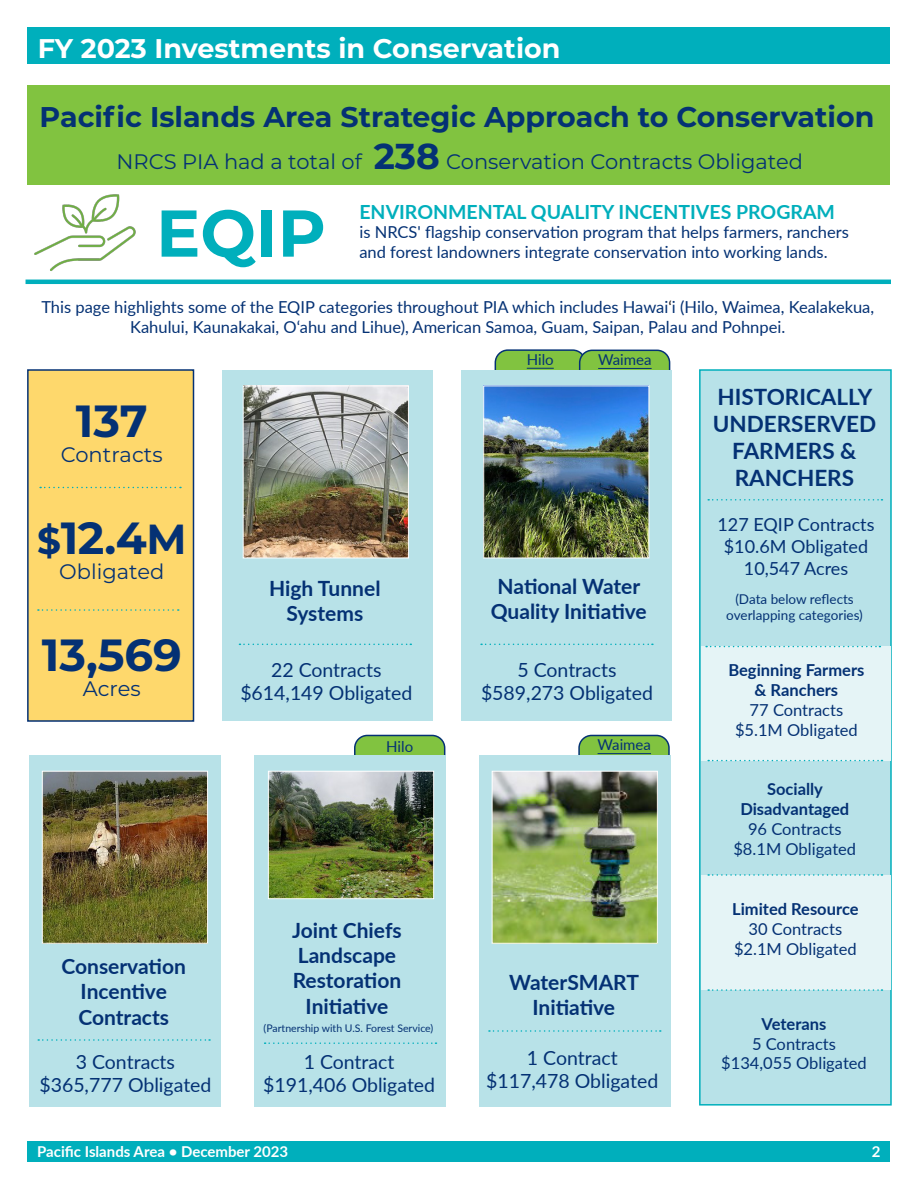
<style>
.page{position:relative;width:918px;height:1188px;background:#fff}
.page>*{position:absolute;margin:0;border:0;box-sizing:border-box;transform-origin:0 0}
.t1{font:700 66px "Montserrat";color:#00afbc}
.t2{font:700 45px "Montserrat";color:#043174}
.t3{font:700 28.5px "Montserrat";color:#043174}
.t4{font:700 27px "Montserrat";color:#fff}
.t5{font:700 22.5px/27px "Lato";color:#043174;text-align:center}
.t6{font:700 21px/25.2px "Lato";color:#043174;text-align:center}
.t7{font:21px "Montserrat";color:#043174}
.t8{font:19.5px "Lato";color:#043174}
.t9{font:700 19.5px "Lato";color:#00afbc}
.t10{font:18px "Lato";color:#043174}
.t11{font:16.5px/19.8px "Lato";color:#043174}
.t12{font:700 16.5px "Lato";color:#043174}
.t13{font:700 15px "Lato";color:#fff}
.t14{font:15px "Lato";color:#043174}
.t15{font:13.5px/16.2px "Lato";color:#043174;text-align:center}
.t16{font:10.5px "Lato";color:#043174}
.s1{font-weight:700;font-size:36px}
.s2{color:#231f20}
.s3{font-size:37.5px}
.s4{font-size:42px}
</style>
<div class="page">
<svg style="left:578px;top:734px;width:92px;height:21px;background:#7fb954"></svg>
<hr style="left:598px;top:753px;width:53px;height:1px;background:#043174">
<svg style="left:354px;top:734px;width:92px;height:21px;background:#7fba54"></svg>
<svg style="left:494px;top:349px;width:177px;height:21px;background:#7bb750"></svg>
<hr style="left:598px;top:368px;width:54px;height:1px;background:#043174">
<div style="left:28px;top:28px;width:862px;height:36px;background:#00afbc"></div>
<div style="left:28px;top:1141px;width:862px;height:20px;background:#00afbc"></div>
<div style="left:27px;top:85px;width:862px;height:100px;background:#81c340"></div>
<hr style="left:26px;top:280px;width:865px;height:4px;background:#00afbc">
<div style="left:27px;top:369px;width:167px;height:353px;background:#fed86c;border:2px solid #043174"></div>
<div style="left:699px;top:369px;width:193px;height:737px;background:#b8e2e8;border:2px solid #00afbc"></div>
<div style="left:29px;top:755px;width:192px;height:351px;background:#b8e2e8"></div>
<div style="left:222px;top:370px;width:211px;height:351px;background:#b8e2e8"></div>
<div style="left:254px;top:755px;width:192px;height:351px;background:#b8e2e8"></div>
<div style="left:461px;top:370px;width:211px;height:351px;background:#b8e2e8"></div>
<div style="left:479px;top:755px;width:191px;height:351px;background:#b8e2e8"></div>
<img style="left:245px;top:388px;width:162px;height:168px">
<div style="left:243px;top:386px;width:166px;height:172px;border:1px solid #fff"></div>
<img style="left:485px;top:388px;width:162px;height:168px">
<img style="left:44px;top:773px;width:162px;height:169px">
<div style="left:42px;top:771px;width:166px;height:173px;border:1px solid #fff"></div>
<img style="left:270px;top:773px;width:162px;height:124px">
<div style="left:268px;top:771px;width:166px;height:128px;border:1px solid #fff"></div>
<img style="left:494px;top:773px;width:162px;height:168px">
<div style="left:492px;top:771px;width:166px;height:172px;border:1px solid #fff"></div>
<svg style="left:239px;top:644px;width:172px;height:1px"></svg>
<svg style="left:40px;top:487px;width:141px;height:1px"></svg>
<img style="left:34px;top:194px;width:105px;height:86px">
<div style="left:701px;top:647px;width:189px;height:114px;background:#e5f4f6"></div>
<div style="left:701px;top:876px;width:189px;height:114px;background:#e5f4f6"></div>
<svg style="left:706px;top:646px;width:174px;height:1px"></svg>
<svg style="left:708px;top:760px;width:174px;height:1px"></svg>
<svg style="left:708px;top:874px;width:174px;height:2px"></svg>
<svg style="left:708px;top:989px;width:174px;height:2px"></svg>
<svg style="left:708px;top:499px;width:174px;height:2px"></svg>
<svg style="left:38px;top:609px;width:141px;height:2px"></svg>
<svg style="left:481px;top:644px;width:172px;height:1px"></svg>
<svg style="left:38px;top:1039px;width:172px;height:2px"></svg>
<svg style="left:265px;top:1042px;width:171px;height:2px"></svg>
<svg style="left:489px;top:1030px;width:172px;height:2px"></svg>
<p class="t4" style="left:38px;top:29px;width:524px">FY 2023 Investments in Conservation</p>
<p class="t3" style="left:40px;top:97px;width:836px">Pacific Islands Area Strategic Approach to Conservation</p>
<p class="t7" style="left:117px;top:147px;width:688px">NRCS PIA had a total of <span class="s1">238</span> Conservation Contracts Obligated</p>
<p class="t1" style="left:156px;top:186px;width:171px">EQIP</p>
<p class="t9" style="left:359px;top:197px;width:477px">ENVIRONMENTAL QUALITY INCENTIVES PROGRAM</p>
<p class="t11" style="left:359px;top:222px;width:491px">is NRCS' flagship conservation program that helps farmers, ranchers and forest landowners integrate conservation into working lands.</p>
<p class="t11" style="left:41px;top:297px;width:834px;text-align:center">This page highlights some of the EQIP categories throughout PIA which includes Hawai<span class="s2">‘</span>i (Hilo, Waimea, Kealakekua,<br>Kahului, Kaunakakai, O‘ahu and Lihue), American Samoa, Guam, Saipan, Palau and Pohnpei.</p>
<p class="t2" style="left:76px;top:389px;width:73px">137</p>
<p class="t7" style="left:61px;top:440px;width:103px">Contracts</p>
<p class="t2" style="left:37px;top:506px;width:151px"><span class="s3">$</span>12.4<span class="s4">M</span></p>
<p class="t7" style="left:59px;top:557px;width:106px">Obligated</p>
<p class="t2" style="left:42px;top:623px;width:142px">13,569</p>
<p class="t7" style="left:83px;top:674px;width:59px">Acres</p>
<p class="t14" style="left:527px;top:349px;width:28px">Hilo</p>
<p class="t14" style="left:598px;top:349px;width:55px">Waimea</p>
<p class="t6" style="left:269px;top:575px;width:113px">High Tunnel<br>Systems</p>
<p class="t8" style="left:271px;top:656px;width:112px">22 Contracts</p>
<p class="t8" style="left:240px;top:679px;width:174px">$614,149 Obligated</p>
<p class="t6" style="left:491px;top:573px;width:158px">National Water<br>Quality Initiative</p>
<p class="t8" style="left:517px;top:655px;width:101px">5 Contracts</p>
<p class="t8" style="left:481px;top:679px;width:174px">$589,273 Obligated</p>
<p class="t14" style="left:386px;top:735px;width:28px">Hilo</p>
<p class="t14" style="left:598px;top:734px;width:55px">Waimea</p>
<p class="t6" style="left:61px;top:953px;width:126px">Conservation<br>Incentive</p>
<p class="t6" style="left:78px;top:1003px;width:92px">Contracts</p>
<p class="t8" style="left:76px;top:1048px;width:101px">3 Contracts</p>
<p class="t8" style="left:39px;top:1071px;width:174px">$365,777 Obligated</p>
<p class="t6" style="left:292px;top:917px;width:111px;text-align:left">Joint Chiefs<br>Landscape<br>Restoration</p>
<p class="t6" style="left:306px;top:992px;width:84px">Initiative</p>
<p class="t16" style="left:264px;top:1021px;width:171px">(Partnership with U.S. Forest Service)</p>
<p class="t8" style="left:304px;top:1048px;width:92px">1 Contract</p>
<p class="t8" style="left:263px;top:1071px;width:174px">$191,406 Obligated</p>
<p class="t6" style="left:509px;top:969px;width:131px">WaterSMART</p>
<p class="t6" style="left:532px;top:994px;width:84px">Initiative</p>
<p class="t8" style="left:527px;top:1044px;width:92px">1 Contract</p>
<p class="t8" style="left:486px;top:1067px;width:174px">$117,478 Obligated</p>
<p class="t13" style="left:37px;top:1141px;width:253px">Pacific Islands Area • December 2023</p>
<p class="t5" style="left:713px;top:382px;width:165px">HISTORICALLY<br>UNDERSERVED<br>FARMERS &amp;<br>RANCHERS</p>
<p class="t10" style="left:718px;top:512px;width:159px">127 EQIP Contracts</p>
<p class="t10" style="left:724px;top:534px;width:146px">$10.6M Obligated</p>
<p class="t10" style="left:744px;top:555px;width:106px">10,547 Acres</p>
<p class="t15" style="left:726px;top:590px;width:138px">(Data below reflects overlapping categories)</p>
<p class="t12" style="left:728px;top:658px;width:138px">Beginning Farmers</p>
<p class="t12" style="left:755px;top:678px;width:85px">&amp; Ranchers</p>
<p class="t11" style="left:750px;top:699px;width:95px">77 Contracts</p>
<p class="t11" style="left:735px;top:719px;width:124px">$5.1M Obligated</p>
<p class="t12" style="left:767px;top:777px;width:57px">Socially</p>
<p class="t12" style="left:740px;top:797px;width:110px">Disadvantaged</p>
<p class="t11" style="left:748px;top:818px;width:95px">96 Contracts</p>
<p class="t11" style="left:733px;top:838px;width:124px">$8.1M Obligated</p>
<p class="t12" style="left:732px;top:897px;width:128px">Limited Resource</p>
<p class="t11" style="left:749px;top:919px;width:95px">30 Contracts</p>
<p class="t11" style="left:734px;top:938px;width:124px">$2.1M Obligated</p>
<p class="t12" style="left:762px;top:1012px;width:66px">Veterans</p>
<p class="t11" style="left:752px;top:1033px;width:86px">5 Contracts</p>
<p class="t11" style="left:721px;top:1053px;width:147px">$134,055 Obligated</p>
<p class="t13" style="left:872px;top:1141px;width:10px">2</p>
</div>
